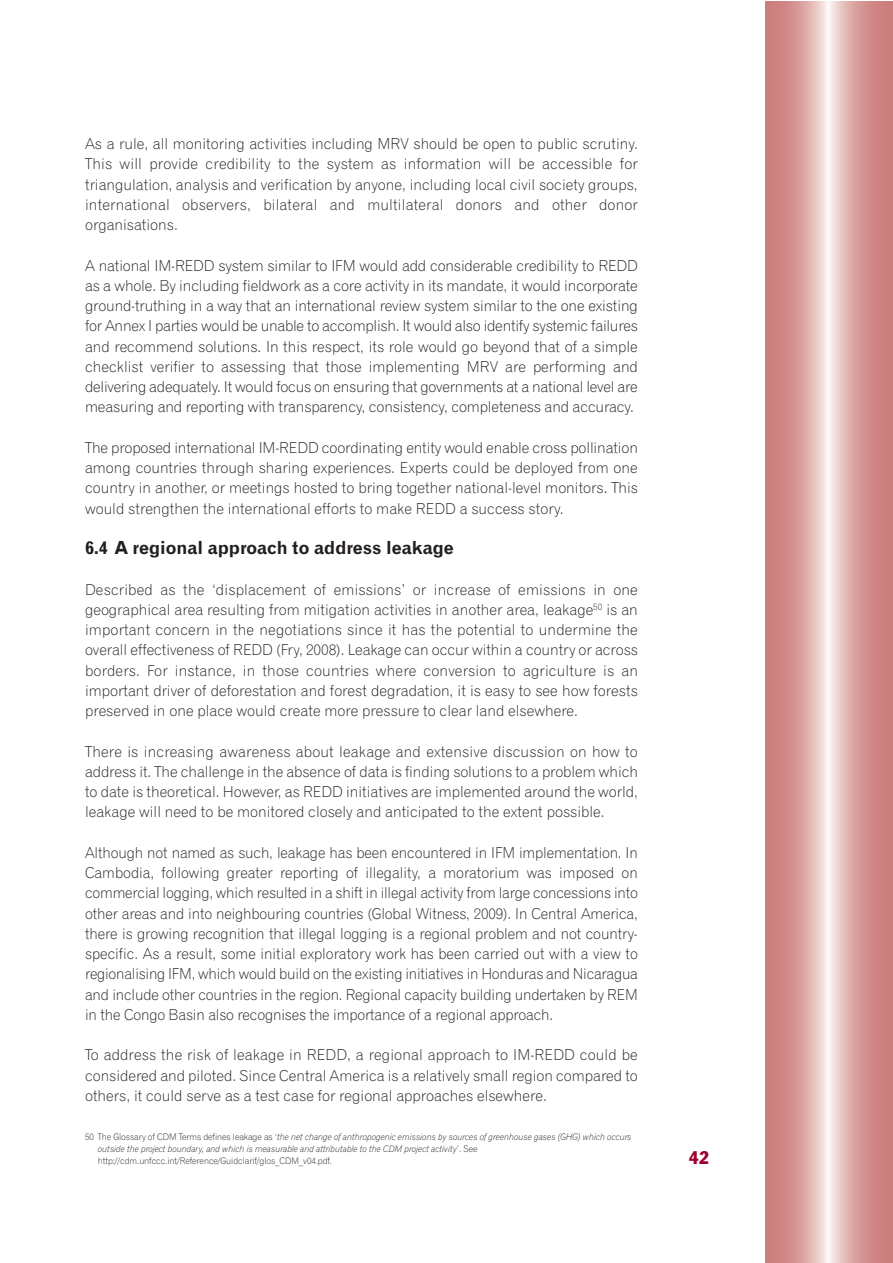
<style>
.page{position:relative;width:893px;height:1263px;background:#fff}
.page>*{position:absolute;margin:0;border:0;box-sizing:border-box;transform-origin:0 0}
.t1{font:700 18px "Grotesque";color:#231f20}
.t2{font:condensed 18px "Franklin Gothic BT";color:#9d0031}
.t3{font:300 15px/20.2px "Grotesque";color:#231f20;text-align:justify}
.t4{font:italic 300 9px/12px "Grotesque";letter-spacing:-.01em;color:#231f20}
.s1{font-style:normal}
</style>
<div class="page">
<hr style="left:891px;top:2px;width:1px;height:1261px;background:#cb7d7d">
<p class="t3" style="left:85px;top:135px;width:554px">As a rule, all monitoring activities including MRV should be open to public scrutiny.<br>This will provide credibility to the system as information will be accessible for triangulation, analysis and verification by anyone, including local civil society groups, international observers, bilateral and multilateral donors and other donor organisations.</p>
<p class="t3" style="left:85px;top:256px;width:554px">A national IM-REDD system similar to IFM would add considerable credibility to REDD as a whole. By including fieldwork as a core activity in its mandate, it would incorporate ground-truthing in a way that an international review system similar to the one existing for Annex I parties would be unable to accomplish. It would also identify systemic failures and recommend solutions. In this respect, its role would go beyond that of a simple checklist verifier to assessing that those implementing MRV are performing and delivering adequately. It would focus on ensuring that governments at a national level are measuring and reporting with transparency, consistency, completeness and accuracy.</p>
<p class="t3" style="left:85px;top:439px;width:555px">The proposed international IM-REDD coordinating entity would enable cross pollination among countries through sharing experiences. Experts could be deployed from one country in another, or meetings hosted to bring together national-level monitors. This would strengthen the international efforts to make REDD a success story.</p>
<p class="t1" style="left:85px;top:541px;width:370px">6.4 A regional approach to address leakage</p>
<p class="t3" style="left:85px;top:580px;width:554px">Described as the ‘displacement of emissions’ or increase of emissions in one geographical area resulting from mitigation activities in another area, leakage<sup>50</sup> is an important concern in the negotiations since it has the potential to undermine the overall effectiveness of REDD (Fry, 2008). Leakage can occur within a country or across borders. For instance, in those countries where conversion to agriculture is an important driver of deforestation and forest degradation, it is easy to see how forests preserved in one place would create more pressure to clear land elsewhere.</p>
<p class="t3" style="left:85px;top:742px;width:554px">There is increasing awareness about leakage and extensive discussion on how to address it. The challenge in the absence of data is finding solutions to a problem which to date is theoretical. However, as REDD initiatives are implemented around the world, leakage will need to be monitored closely and anticipated to the extent possible.</p>
<p class="t3" style="left:85px;top:844px;width:554px">Although not named as such, leakage has been encountered in IFM implementation. In Cambodia, following greater reporting of illegality, a moratorium was imposed on commercial logging, which resulted in a shift in illegal activity from large concessions into other areas and into neighbouring countries (Global Witness, 2009). In Central America, there is growing recognition that illegal logging is a regional problem and not country&shy;specific. As a result, some initial exploratory work has been carried out with a view to regionalising IFM, which would build on the existing initiatives in Honduras and Nicaragua and include other countries in the region. Regional capacity building undertaken by REM in the Congo Basin also recognises the importance of a regional approach.</p>
<p class="t3" style="left:85px;top:1046px;width:554px">To address the risk of leakage in REDD, a regional approach to IM-REDD could be considered and piloted. Since Central America is a relatively small region compared to others, it could serve as a test case for regional approaches elsewhere.</p>
<p class="t4" style="left:98px;top:1131px;width:535px;text-indent:-13px"><span class="s1">50 The Glossary of CDM Terms defines leakage as ‘</span>the net change of anthropogenic emissions by sources of greenhouse gases (GHG) which occurs outside the project boundary, and which is measurable and attributable to the CDM project activity<span class="s1">’. See http://cdm.unfccc.int/Reference/Guidclarif/glos_CDM_v04.pdf.</span></p>
<p class="t2" style="left:689px;top:1151px;width:22px">42</p>
</div>
